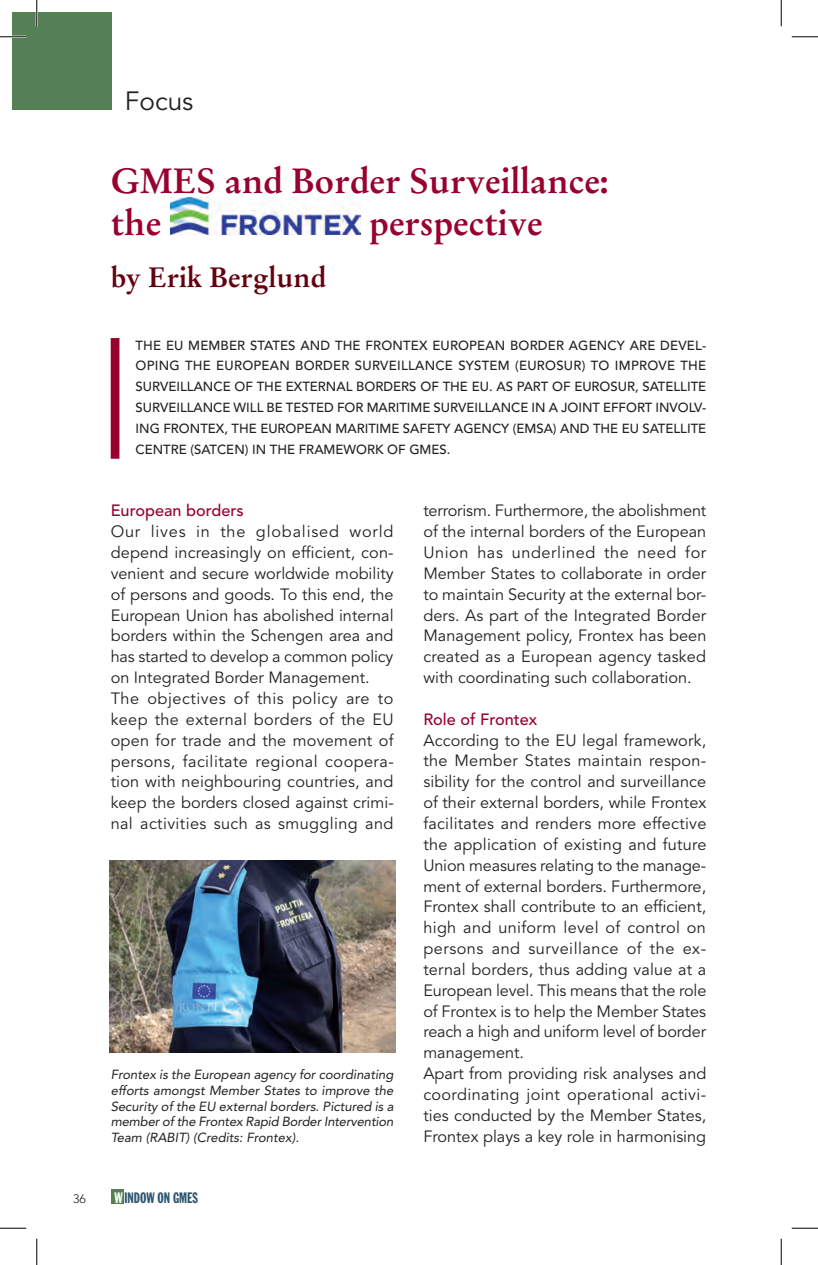
<style>
.page{position:relative;width:818px;height:1265px;background:#fff}
.page>*{position:absolute;margin:0;border:0;box-sizing:border-box;transform-origin:0 0}
.t1{font:700 35px/41.6px "Stempel Garamond LT Std";color:#98012d}
.t2{font:700 28px "Stempel Garamond LT Std";color:#640010}
.t3{font:26.25px "Avenir LT Std";color:#231f20}
.t4{font:16.28px/20.8px "Avenir LT Std";letter-spacing:.005em;color:#231f20}
.t5{font:500 16.28px "Avenir LT Std";color:#98012d}
.t6{font:14.88px "Franklin Gothic Std Extra Cond";color:#305672}
.t7{font:500 13.12px/20.8px "Avenir LT Std";letter-spacing:.005em;color:#231f20}
.t8{font:italic 13.12px/15.8px "Avenir LT Std";letter-spacing:-.01em;color:#231f20;text-align:justify}
.t9{font:300 12.25px "Avenir LT Std";color:#231f20}
.s1{color:#fff}
</style>
<div class="page">
<div style="left:12px;top:12px;width:99px;height:97px;background:#558056"></div>
<div style="left:111px;top:1188px;width:13px;height:14px;background:#558056"></div>
<img style="left:170px;top:197px;width:191px;height:38px">
<div style="left:111px;top:338px;width:8px;height:120px;background:#98012d"></div>
<img style="left:109px;top:860px;width:286px;height:191px">
<hr style="left:0;top:36px;width:26px;height:2px;background:#fff">
<hr style="left:36px;top:0;width:2px;height:26px;background:#fff">
<svg style="left:0;top:36px;width:26px;height:1px"></svg>
<svg style="left:791px;top:36px;width:27px;height:1px"></svg>
<svg style="left:0;top:1227px;width:26px;height:1px"></svg>
<svg style="left:791px;top:1227px;width:27px;height:1px"></svg>
<svg style="left:36px;top:0;width:1px;height:26px"></svg>
<svg style="left:36px;top:1238px;width:1px;height:26px"></svg>
<svg style="left:781px;top:0;width:1px;height:26px"></svg>
<svg style="left:781px;top:1238px;width:1px;height:26px"></svg>
<h3 class="t3" style="left:125px;top:86px;width:70px">Focus</h3>
<h1 class="t1" style="left:111px;top:160px;width:499px">GMES and Border Surveillance: the</h1>
<h1 class="t1" style="left:369px;top:202px;width:175px">perspective</h1>
<h2 class="t2" style="left:111px;top:260px;width:217px">by Erik Berglund</h2>
<p class="t7" style="left:135px;top:335px;width:572px">TH E EU MEMB ER STATES AN D TH E FRONTEX EU ROPEAN BORDER AG EN CY ARE DEVEL-<br>OPING</p>
<p class="t7" style="left:136px;top:355px;width:572px;text-indent:428px">UR) TO IMPROVE TH E<br>SU RVEILLANCE OF TH E EXTERNAL BORDERS OF TH E EU. AS PART OF EUROS</p>
<p class="t7" style="left:185px;top:355px;width:355px">TH E EU ROPEAN BORDER SU RVEILLANCE SYSTEM (EUROS</p>
<p class="t7" style="left:136px;top:376px;width:572px;text-align:justify;text-indent:482px">UR, SATELLITE SU RVEILLAN CE WILL BE TESTED FOR MARITIM E SU RVEILLAN CE IN A JOINT EFFORT INVOLV-ING FRONTEX, TH E EU ROPEAN MARITIM E SAFETY AG EN CY (EMSA) AN D TH E EU SATELLITE CENTRE (SATCEN) IN TH E FRAM EWORK OF GMES.</p>
<p class="t5" style="left:111px;top:501px;width:134px">EUROPEAN BORDERS</p>
<p class="t4" style="left:111px;top:521px;width:284px">Our lives in the globalised world depend increasingly on efficient, con&shy;venient and secure worldwide mobility of persons and goods. To this end, the European Union has abolished internal borders within the Schengen area and has started to develop a common policy on Integrated Border Management.<br>The objectives of this policy are to keep the external borders of the EU open for trade and the movement of persons, facilitate regional coopera&shy;tion with neighbouring countries, and keep the borders closed against crimi&shy;nal activities such as smuggling and</p>
<p class="t8" style="left:111px;top:1066px;width:284px">Frontex is the European agency for coordinating efforts amongst Member States to improve the Security of the EU external borders. Pictured is a member of the Frontex Rapid Border Intervention Team (RABIT) (Credits: Frontex).</p>
<p class="t9" style="left:73px;top:1191px;width:14px">36</p>
<p class="t6" style="left:114px;top:1189px;width:85px"><span class="s1">W</span> INDOW ON GMES</p>
<p class="t4" style="left:423px;top:500px;width:284px;text-align:justify">terrorism. Furthermore, the abolishment of the internal borders of the European Union has underlined the need for Member States to collaborate in order to maintain Security at the external bor&shy;ders. As part of the Integrated Border Management policy, Frontex has been created as a European agency tasked with coordinating such collaboration.</p>
<p class="t5" style="left:423px;top:709px;width:116px">ROLE OF FRONTEX</p>
<p class="t4" style="left:423px;top:730px;width:284px">According to the EU legal framework, the Member States maintain respon&shy;sibility for the control and surveillance of their external borders, while Frontex facilitates and renders more effective the application of existing and future Union measures relating to the manage&shy;ment of external borders. Furthermore, Frontex shall contribute to an efficient, high and uniform level of control on persons and surveillance of the ex&shy;ternal borders, thus adding value at a European level. This means that the role of Frontex is to help the Member States reach a high and uniform level of border management.<br>Apart from providing risk analyses and coordinating joint operational activi&shy;ties conducted by the Member States, Frontex plays a key role in harmonising</p>
</div>
